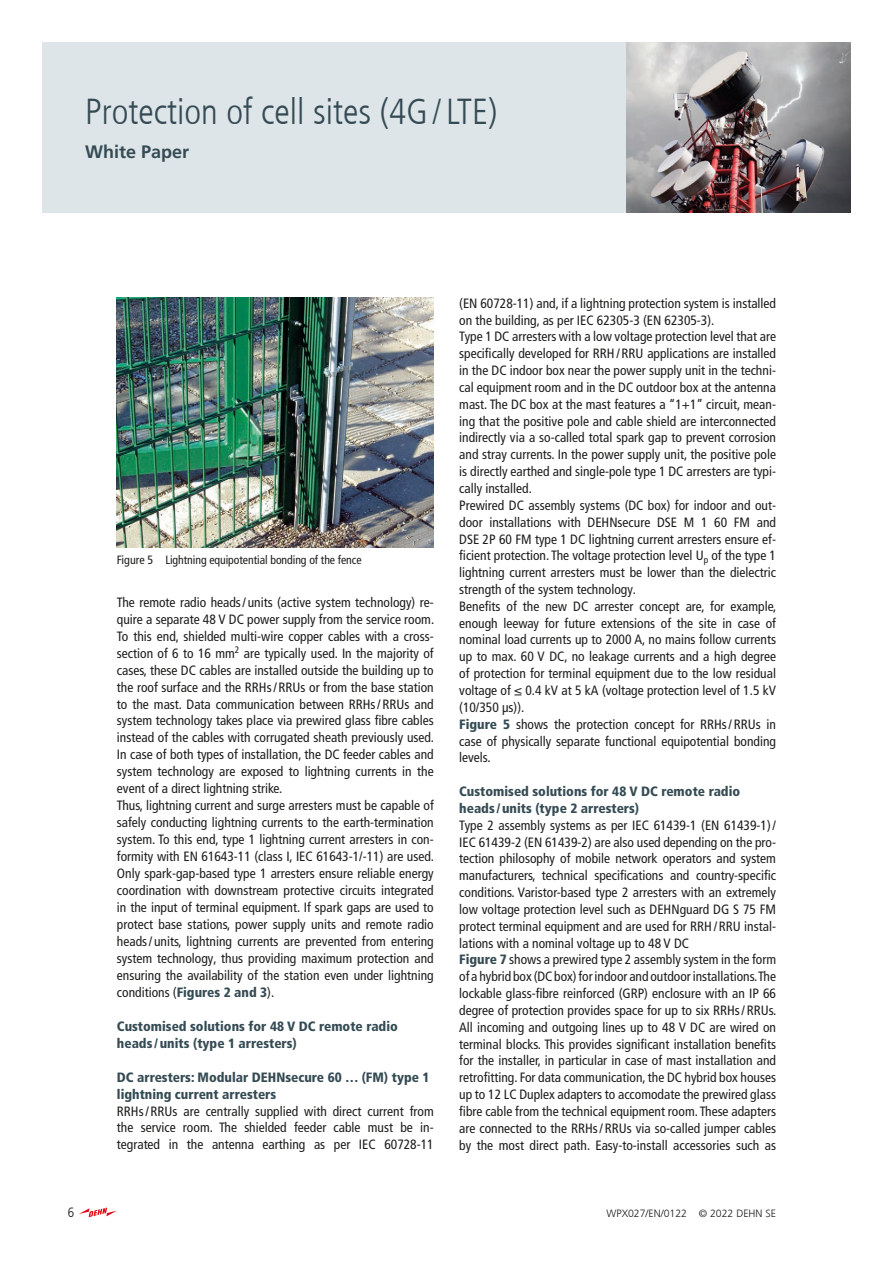
<style>
.page{position:relative;width:893px;height:1263px;background:#fff}
.page>*{position:absolute;margin:0;border:0;box-sizing:border-box;transform-origin:0 0}
.t1{font:300 condensed 36px "Frutiger LT Com";color:#354b54}
.t2{font:700 18px "Frutiger LT Com";color:#354b54}
.t3{font:condensed 13.5px/16.8px "Frutiger LT Com";color:#1d1d1b}
.t4{font:900 condensed 13.5px/17px "Frutiger LT Com";color:#354b54}
.t5{font:300 condensed 13.5px "Frutiger LT Com";color:#1d1d1b}
.t6{font:condensed 12px "Frutiger LT Com";letter-spacing:-.005em;color:#1d1d1b}
.t7{font:300 10.5px "Frutiger LT Com";color:#1d1d1b}
.s1{font-weight:900;color:#354b54}
</style>
<div class="page">
<svg style="left:79px;top:1207px;width:38px;height:10px"></svg>
<div style="left:43px;top:43px;width:807px;height:170px;background:#dee5e9"></div>
<img style="left:117px;top:298px;width:317px;height:250px">
<img style="left:626px;top:43px;width:224px;height:170px">
<h1 class="t1" style="left:85px;top:91px;width:414px">Protection of cell sites (4G/LTE)</h1>
<h2 class="t2" style="left:85px;top:141px;width:106px">White Paper</h2>
<p class="t5" style="left:68px;top:1205px;width:8px">6</p>
<p class="t6" style="left:117px;top:553px;width:246px">Figure 5 Lightning equipotential bonding of the fence</p>
<p class="t3" style="left:117px;top:594px;width:319px">The remote radio heads/ units (active system technology) re&shy;quire a separate 48 V DC power supply from the service room.<br>To this end, shielded multi-wire copper cables with a cross&shy;section of 6 to 16 mm<sup>2</sup> are typically used. In the majority of cases, these DC cables are installed outside the building up to the roof surface and the RRHs/RRUs or from the base station to the mast. Data communication between RRHs/RRUs and system technology takes place via prewired glass fibre cables instead of the cables with corrugated sheath previously used.<br>In case of both types of installation, the DC feeder cables and system technology are exposed to lightning currents in the event of a direct lightning strike.<br>Thus, lightning current and surge arresters must be capable of safely conducting lightning currents to the earth-termination system. To this end, type 1 lightning current arresters in con&shy;formity with EN 61643-11 (class I, IEC 61643-1/-11) are used.<br>Only spark-gap-based type 1 arresters ensure reliable energy coordination with downstream protective circuits integrated in the input of terminal equipment. If spark gaps are used to protect base stations, power supply units and remote radio heads/ units, lightning currents are prevented from entering system technology, thus providing maximum protection and ensuring the availability of the station even under lightning conditions (<span class="s1">Figures 2 and 3</span>).</p>
<p class="t4" style="left:117px;top:1017px;width:282px">Customised solutions for 48 V DC remote radio heads /units (type 1 arresters)</p>
<p class="t4" style="left:117px;top:1068px;width:314px">DC arresters: Modular DEHNsecure 60 … (FM) type 1 lightning current arresters</p>
<p class="t3" style="left:117px;top:1102px;width:318px;text-align:justify">RRHs/RRUs are centrally supplied with direct current from the service room. The shielded feeder cable must be in&shy;tegrated in the antenna earthing as per IEC 60728-11</p>
<p class="t3" style="left:459px;top:295px;width:319px">(EN 60728-11) and, if a lightning protection system is installed on the building, as per IEC 62305-3 (EN 62305-3).<br>Type 1 DC arresters with a low voltage protection level that are specifically developed for RRH/RRU applications are installed in the DC indoor box near the power supply unit in the techni&shy;cal equipment room and in the DC outdoor box at the antenna mast. The DC box at the mast features a “1+1” circuit, mean&shy;ing that the positive pole and cable shield are interconnected indirectly via a so-called total spark gap to prevent corrosion and stray currents. In the power supply unit, the positive pole is directly earthed and single-pole type 1 DC arresters are typi&shy;cally installed.<br>Prewired DC assembly systems (DC box) for indoor and out&shy;door installations with DEHNsecure DSE M 1 60 FM and DSE 2P 60 FM type 1 DC lightning current arresters ensure ef&shy;ficient protection. The voltage protection level U<sub>p</sub> of the type 1 lightning current arresters must be lower than the dielectric strength of the system technology.<br>Benefits of the new DC arrester concept are, for example, enough leeway for future extensions of the site in case of nominal load currents up to 2000 A, no mains follow currents up to max. 60 V DC, no leakage currents and a high degree of protection for terminal equipment due to the low residual voltage of ≤ 0.4 kV at 5 kA (voltage protection level of 1.5 kV (10/350 µs)).<br><span class="s1">Figure 5</span> shows the protection concept for RRHs/RRUs in case of physically separate functional equipotential bonding levels.</p>
<p class="t4" style="left:459px;top:783px;width:282px">Customised solutions for 48 V DC remote radio heads /units (type 2 arresters)</p>
<p class="t3" style="left:459px;top:817px;width:319px">Type 2 assembly systems as per IEC 61439-1 (EN 61439-1)/ IEC 61439-2 (EN 61439-2) are also used depending on the pro&shy;tection philosophy of mobile network operators and system manufacturers, technical specifications and country-specific conditions. Varistor-based type 2 arresters with an extremely low voltage protection level such as DEHNguard DG S 75 FM protect terminal equipment and are used for RRH/RRU instal&shy;lations with a nominal voltage up to 48 V DC<br><span class="s1">Figure 7</span> shows a prewired type 2 assembly system in the form of a hybrid box (DC box) for indoor and outdoor installations. The lockable glass-fibre reinforced (GRP) enclosure with an IP 66 degree of protection provides space for up to six RRHs/RRUs.<br>All incoming and outgoing lines up to 48 V DC are wired on terminal blocks. This provides significant installation benefits for the installer, in particular in case of mast installation and retrofitting. For data communication, the DC hybrid box houses up to 12 LC Duplex adapters to accomodate the prewired glass fibre cable from the technical equipment room. These adapters are connected to the RRHs/RRUs via so-called jumper cables by the most direct path. Easy-to-install accessories such as</p>
<p class="t7" style="left:607px;top:1207px;width:171px">WPX027/EN/0122 © 2022 DEHN SE</p>
</div>
